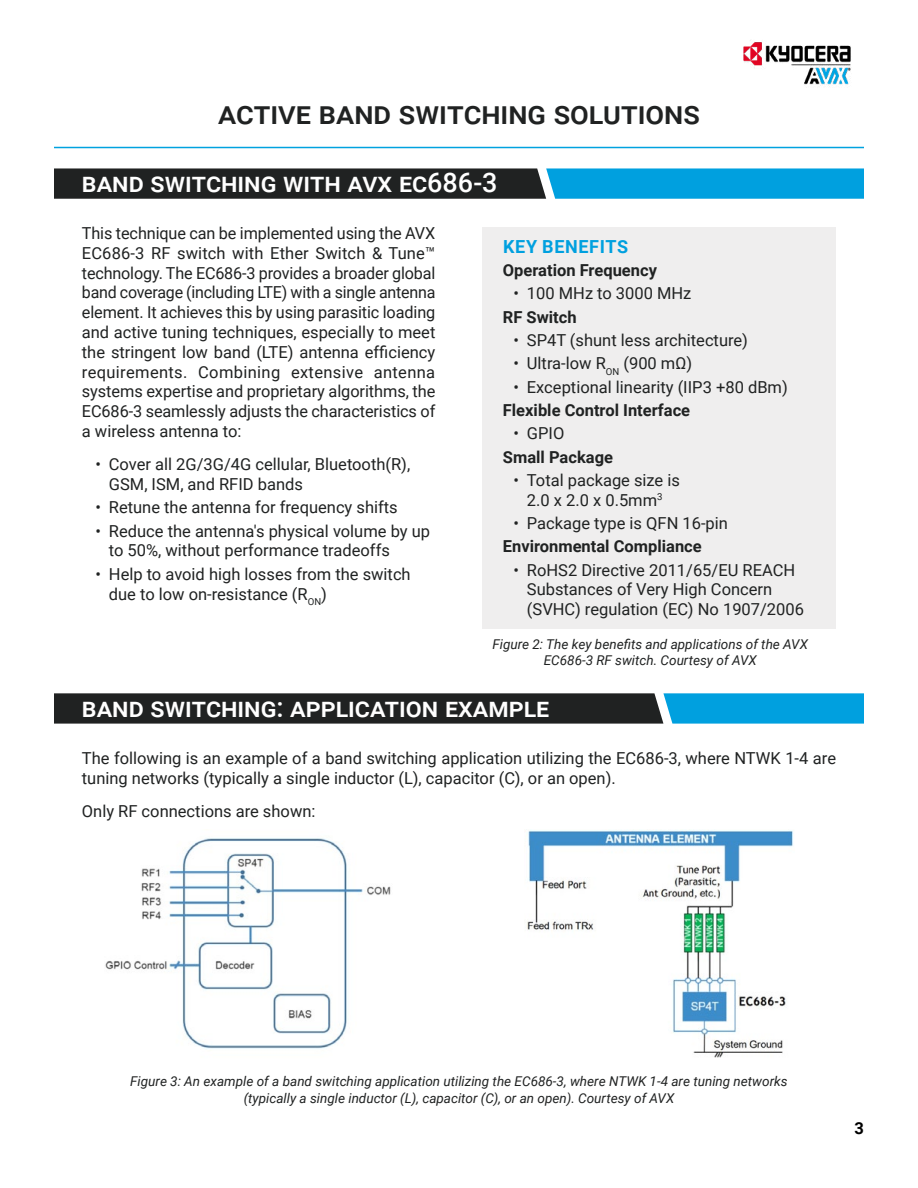
<style>
.page{position:relative;width:918px;height:1188px;background:#fff}
.page>*{position:absolute;margin:0;border:0;box-sizing:border-box;transform-origin:0 0}
.t1{font:500 31.5px "Roboto";color:#202222}
.t2{font:500 27px "Roboto";color:#fff}
.t3{font:700 18px "Roboto";letter-spacing:.035em;color:#00a0df}
.t4{font:16.5px/19.8px "Roboto";color:#202222}
.t5{font:700 16.5px "Roboto";color:#202222}
.t6{font:700 16.5px "Roboto";color:#000}
.t7{font:italic 13.5px/16.2px "Roboto";color:#202222;text-align:center}
</style>
<div class="page">
<img style="left:743px;top:40px;width:108px;height:45px">
<hr style="left:54px;top:147px;width:810px;height:1px;background:#00a2df">
<svg style="left:54px;top:168px;width:810px;height:31px;background:#1c5970"></svg>
<svg style="left:54px;top:693px;width:810px;height:31px;background:#204655"></svg>
<img style="left:527px;top:829px;width:266px;height:229px">
<img style="left:105px;top:838px;width:286px;height:211px">
<div style="left:483px;top:227px;width:353px;height:402px;background:#efeeee"></div>
<h1 class="t1" style="left:218px;top:91px;width:483px">active band switching solutions</h1>
<h2 class="t2" style="left:82px;top:163px;width:417px">band switching with avx ec686-3</h2>
<p class="t4" style="left:82px;top:223px;width:355px;text-align:justify">This technique can be implemented using the AVX EC686-3 RF switch with Ether Switch &amp; Tune™ technology. The EC686-3 provides a broader global band coverage (including LTE) with a single antenna element. It achieves this by using parasitic loading and active tuning techniques, especially to meet the stringent low band (LTE) antenna efficiency requirements. Combining extensive antenna systems expertise and proprietary algorithms, the EC686-3 seamlessly adjusts the characteristics of a wireless antenna to:</p>
<p class="t4" style="left:109px;top:454px;width:303px;text-indent:-13px">• Cover all 2G/3G/4G cellular, Bluetooth(R),<br>GSM, ISM, and RFID bands</p>
<p class="t4" style="left:95px;top:497px;width:304px">• Retune the antenna for frequency shifts</p>
<p class="t4" style="left:109px;top:520px;width:323px;text-indent:-13px">• Reduce the antenna's physical volume by up to 50%, without performance tradeoffs</p>
<p class="t4" style="left:109px;top:563px;width:303px;text-indent:-13px">• Help to avoid high losses from the switch due to low on-resistance (R<sub>ON</sub>)</p>
<p class="t3" style="left:503px;top:234px;width:126px">KEY BENEFITS</p>
<p class="t5" style="left:503px;top:259px;width:156px">Operation Frequency</p>
<p class="t4" style="left:513px;top:283px;width:180px">• 100 MHz to 3000 MHz</p>
<p class="t5" style="left:503px;top:305px;width:75px">RF Switch</p>
<p class="t4" style="left:513px;top:330px;width:236px">• SP4T (shunt less architecture)</p>
<p class="t4" style="left:513px;top:353px;width:180px">• Ultra-low R<sub>ON</sub> (900 mΩ)</p>
<p class="t4" style="left:513px;top:376px;width:276px">• Exceptional linearity (IIP3 +80 dBm)</p>
<p class="t5" style="left:503px;top:399px;width:189px">Flexible Control Interface</p>
<p class="t4" style="left:513px;top:423px;width:52px">• GPIO</p>
<p class="t5" style="left:503px;top:445px;width:112px">Small Package</p>
<p class="t4" style="left:513px;top:470px;width:168px;text-align:center">• Total package size is<br>2.0 x 2.0 x 0.5mm<sup>3</sup></p>
<p class="t4" style="left:513px;top:513px;width:216px">• Package type is QFN 16-pin</p>
<p class="t5" style="left:503px;top:535px;width:200px">Environmental Compliance</p>
<p class="t4" style="left:527px;top:559px;width:279px;text-indent:-13px">• RoHS2 Directive 2011/65/EU REACH<br>Substances of Very High Concern (SVHC) regulation (EC) No 1907/2006</p>
<p class="t7" style="left:492px;top:635px;width:317px">Figure 2: The key benefits and applications of the AVX<br>EC686-3 RF switch. Courtesy of AVX</p>
<h2 class="t2" style="left:82px;top:688px;width:469px">band switching: application example</h2>
<p class="t4" style="left:82px;top:747px;width:756px">The following is an example of a band switching application utilizing the EC686-3, where NTWK 1-4 are tuning networks (typically a single inductor (L), capacitor (C), or an open).</p>
<p class="t4" style="left:82px;top:801px;width:235px">Only RF connections are shown:</p>
<p class="t7" style="left:130px;top:1073px;width:659px">Figure 3: An example of a band switching application utilizing the EC686-3, where NTWK 1-4 are tuning networks (typically a single inductor (L), capacitor (C), or an open). Courtesy of AVX</p>
<p class="t6" style="left:855px;top:1117px;width:11px">3</p>
</div>
